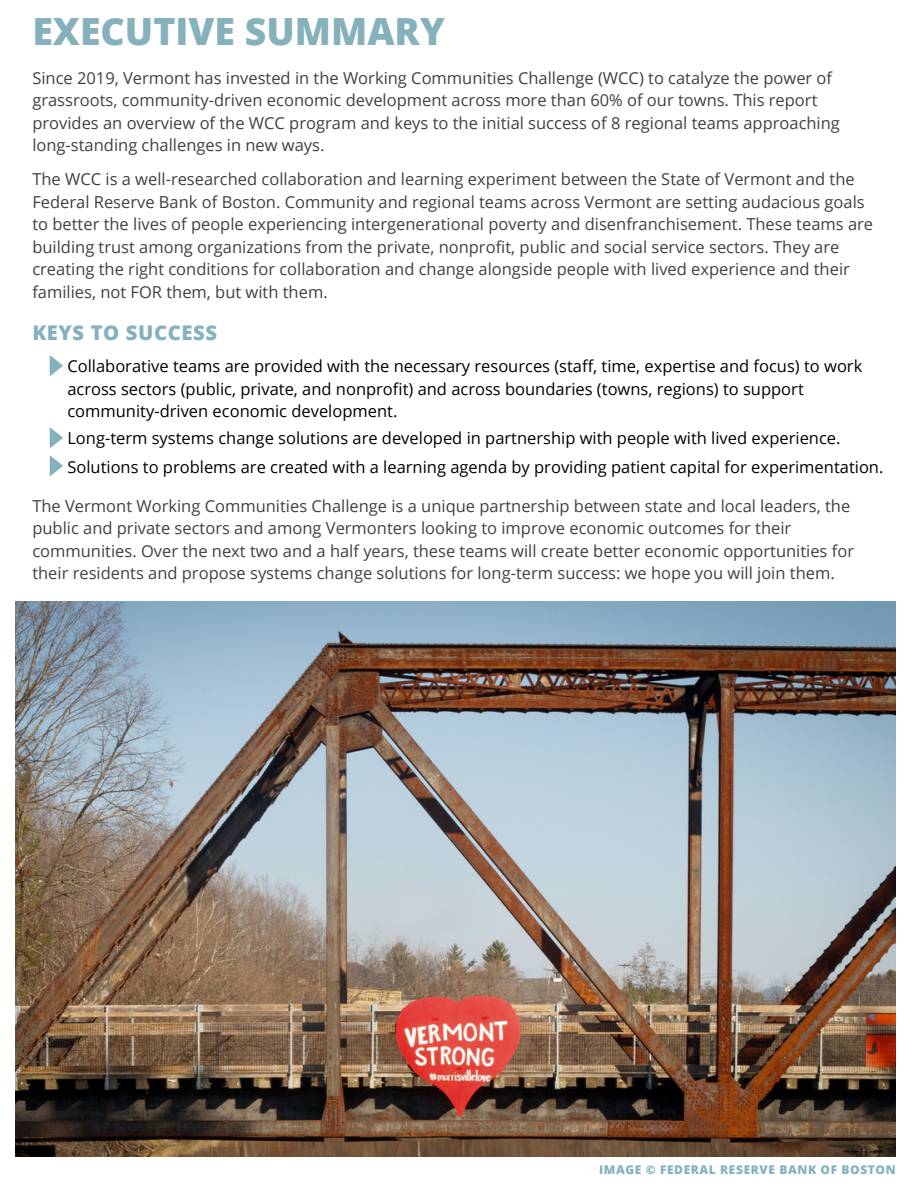
<style>
.page{position:relative;width:918px;height:1188px;background:#fff}
.page>*{position:absolute;margin:0;border:0;box-sizing:border-box;transform-origin:0 0}
.t1{font:800 37.5px "Open Sans";color:#85b1bd}
.t2{font:800 20.25px "Open Sans";letter-spacing:.03em;color:#85b1bd}
.t3{font:16.5px/22.5px "Open Sans";color:#433f3e}
.t4{font:16.5px/22.5px "Open Sans";color:#000}
.t5{font:800 12px "Open Sans";letter-spacing:.05em;color:#85b1bd}
</style>
<div class="page">
<img style="left:15px;top:602px;width:881px;height:555px">
<svg style="left:50px;top:355px;width:13px;height:21px"></svg>
<svg style="left:50px;top:427px;width:13px;height:21px"></svg>
<svg style="left:50px;top:455px;width:13px;height:21px"></svg>
<h1 class="t1" style="left:32px;top:5px;width:414px">EXECUTIVE SUMMARY</h1>
<p class="t3" style="left:32px;top:66px;width:809px">Since 2019, Vermont has invested in the Working Communities Challenge (WCC) to catalyze the power of grassroots, community-driven economic development across more than 60% of our towns. This report provides an overview of the WCC program and keys to the initial success of 8 regional teams approaching long-standing challenges in new ways.</p>
<p class="t3" style="left:32px;top:167px;width:842px">The WCC is a well-researched collaboration and learning experiment between the State of Vermont and the Federal Reserve Bank of Boston. Community and regional teams across Vermont are setting audacious goals to better the lives of people experiencing intergenerational poverty and disenfranchisement. These teams are building trust among organizations from the private, nonprofit, public and social service sectors. They are creating the right conditions for collaboration and change alongside people with lived experience and their families, not FOR them, but with them.</p>
<p class="t2" style="left:32px;top:319px;width:186px">KEYS TO SUCCESS</p>
<p class="t4" style="left:67px;top:354px;width:796px">Collaborative teams are provided with the necessary resources (staff, time, expertise and focus) to work across sectors (public, private, and nonprofit) and across boundaries (towns, regions) to support community-driven economic development.</p>
<p class="t4" style="left:67px;top:422px;width:818px;line-height:29.8px">Long-term systems change solutions are developed in partnership with people with lived experience.<br>Solutions to problems are created with a learning agenda by providing patient capital for experimentation.</p>
<p class="t3" style="left:32px;top:494px;width:823px">The Vermont Working Communities Challenge is a unique partnership between state and local leaders, the public and private sectors and among Vermonters looking to improve economic outcomes for their communities. Over the next two and a half years, these teams will create better economic opportunities for their residents and propose systems change solutions for long-term success: we hope you will join them.</p>
<p class="t5" style="left:599px;top:1162px;width:298px">IMAGE © FEDERAL RESERVE BANK OF BOSTON</p>
</div>
